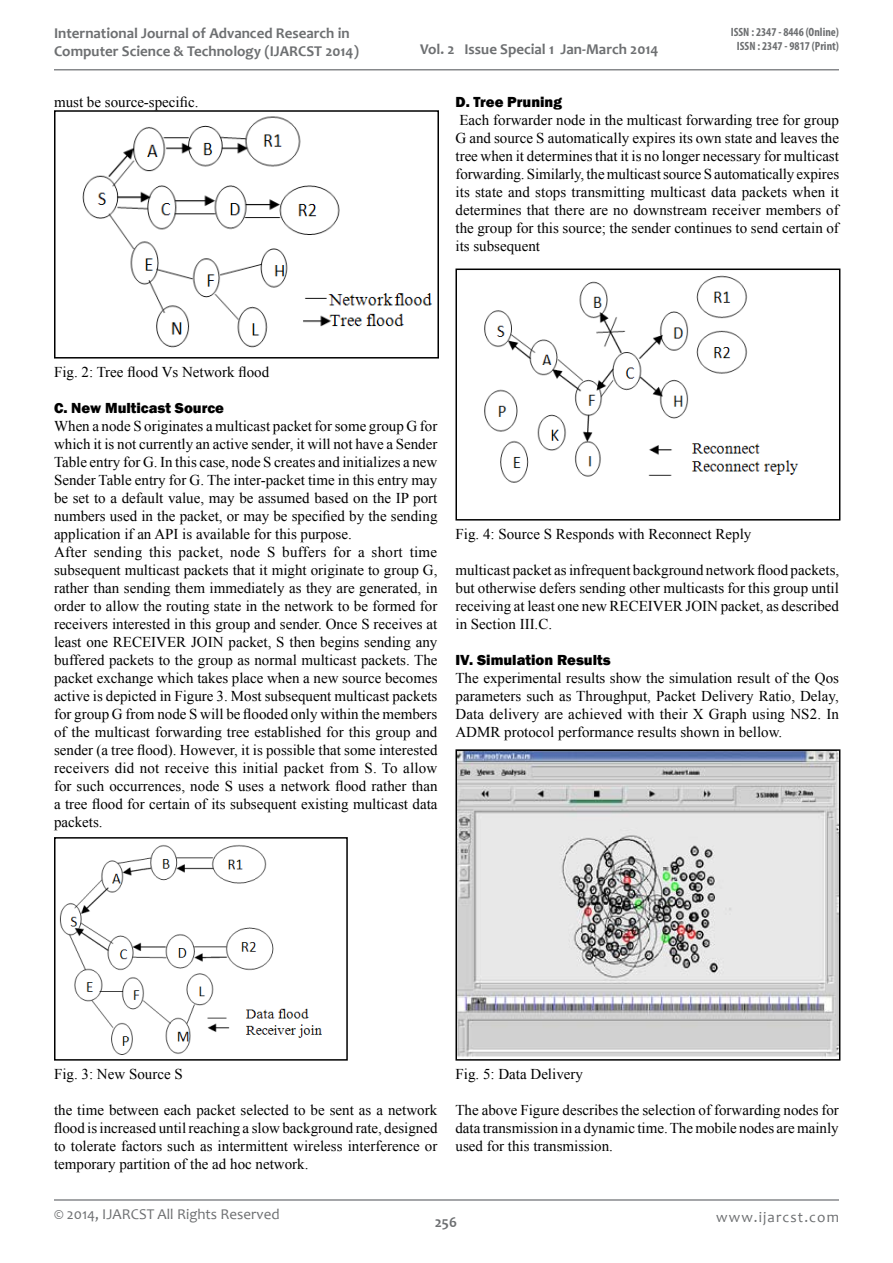
<style>
.page{position:relative;width:893px;height:1263px;background:#fff}
.page>*{position:absolute;margin:0;border:0;box-sizing:border-box;transform-origin:0 0}
.t1{font:15px/18px "Times New Roman";color:#000;text-align:justify}
.t2{font:700 15px/18px "Candara";color:#6d6f71}
.t3{font:800 15px "Franklin Gothic";color:#000}
.t4{font:15px "Candara";color:#6d6f71}
.t5{font:15px "Candara";letter-spacing:.075em;color:#6d6f71}
.t6{font:700 condensed 12px/14.4px "Myriad Pro";color:#6d6f71;text-align:center}
</style>
<div class="page">
<hr style="left:54px;top:1199px;width:785px;height:2px;background:#86888b">
<hr style="left:54px;top:69px;width:785px;height:2px;background:#86888b">
<img style="left:82px;top:116px;width:351px;height:232px">
<div style="left:54px;top:110px;width:385px;height:248px;border:2px solid #000"></div>
<img style="left:59px;top:844px;width:263px;height:211px">
<div style="left:54px;top:837px;width:294px;height:223px;border:2px solid #000"></div>
<img style="left:484px;top:275px;width:315px;height:208px">
<div style="left:455px;top:268px;width:385px;height:252px;border:2px solid #000"></div>
<img style="left:458px;top:752px;width:379px;height:305px">
<div style="left:455px;top:749px;width:385px;height:312px;border:2px solid #000"></div>
<p class="t2" style="left:54px;top:24px;width:306px">International Journal of Advanced Research in<br>Computer Science &amp; Technology (IJARCST 2014)</p>
<p class="t1" style="left:54px;top:92px;width:146px">must be source-specific.</p>
<p class="t2" style="left:420px;top:40px;width:240px">Vol. 2 Issue Special 1 Jan-March 2014</p>
<p class="t6" style="left:731px;top:25px;width:110px">ISSN : 2347 - 8446 (Online)<br>ISSN : 2347 - 9817 (Print)</p>
<p class="t3" style="left:455px;top:92px;width:108px">D. Tree Pruning</p>
<p class="t1" style="left:455px;top:110px;width:385px">Each forwarder node in the multicast forwarding tree for group G and source S automatically expires its own state and leaves the tree when it determines that it is no longer necessary for multicast forwarding. Similarly, the multicast source S automatically expires its state and stops transmitting multicast data packets when it determines that there are no downstream receiver members of the group for this source; the sender continues to send certain of its subsequent</p>
<p class="t1" style="left:54px;top:362px;width:217px">Fig. 2: Tree flood Vs Network flood</p>
<p class="t3" style="left:54px;top:398px;width:172px">C. New Multicast Source</p>
<p class="t1" style="left:54px;top:416px;width:385px;text-align:left">When a node S originates a multicast packet for some group G for which it is not currently an active sender, it will not have a Sender Table entry for G. In this case, node S creates and initializes a new Sender Table entry for G. The inter-packet time in this entry may be set to a default value, may be assumed based on the IP port numbers used in the packet, or may be specified by the sending application if an API is available for this purpose.<br>After sending this packet, node S buffers for a short time subsequent multicast packets that it might originate to group G, rather than sending them immediately as they are generated, in order to allow the routing state in the network to be formed for receivers interested in this group and sender. Once S receives at least one RECEIVER JOIN packet, S then begins sending any buffered packets to the group as normal multicast packets. The packet exchange which takes place when a new source becomes active is depicted in Figure 3. Most subsequent multicast packets for group G from node S will be flooded only within the members of the multicast forwarding tree established for this group and sender (a tree flood). However, it is possible that some interested receivers did not receive this initial packet from S. To allow for such occurrences, node S uses a network flood rather than a tree flood for certain of its subsequent existing multicast data packets.</p>
<p class="t1" style="left:455px;top:524px;width:297px">Fig. 4: Source S Responds with Reconnect Reply</p>
<p class="t1" style="left:455px;top:560px;width:385px">multicast packet as infrequent background network flood packets, but otherwise defers sending other multicasts for this group until receiving at least one new RECEIVER JOIN packet, as described in Section III.C.</p>
<p class="t3" style="left:455px;top:650px;width:157px">IV. Simulation Results</p>
<p class="t1" style="left:455px;top:668px;width:385px">The experimental results show the simulation result of the Qos parameters such as Throughput, Packet Delivery Ratio, Delay, Data delivery are achieved with their X Graph using NS2. In ADMR protocol performance results shown in bellow.</p>
<p class="t1" style="left:54px;top:1064px;width:130px">Fig. 3: New Source S</p>
<p class="t1" style="left:54px;top:1100px;width:385px">the time between each packet selected to be sent as a network flood is increased until reaching a slow background rate, designed to tolerate factors such as intermittent wireless interference or temporary partition of the ad hoc network.</p>
<p class="t1" style="left:455px;top:1064px;width:129px">Fig. 5: Data Delivery</p>
<p class="t1" style="left:455px;top:1100px;width:385px">The above Figure describes the selection of forwarding nodes for data transmission in a dynamic time. The mobile nodes are mainly used for this transmission.</p>
<p class="t4" style="left:54px;top:1205px;width:227px">© 2014, IJARCST All Rights Reserved</p>
<p class="t2" style="left:435px;top:1213px;width:24px">256</p>
<p class="t5" style="left:716px;top:1207px;width:124px">www.ijarcst.com</p>
</div>
